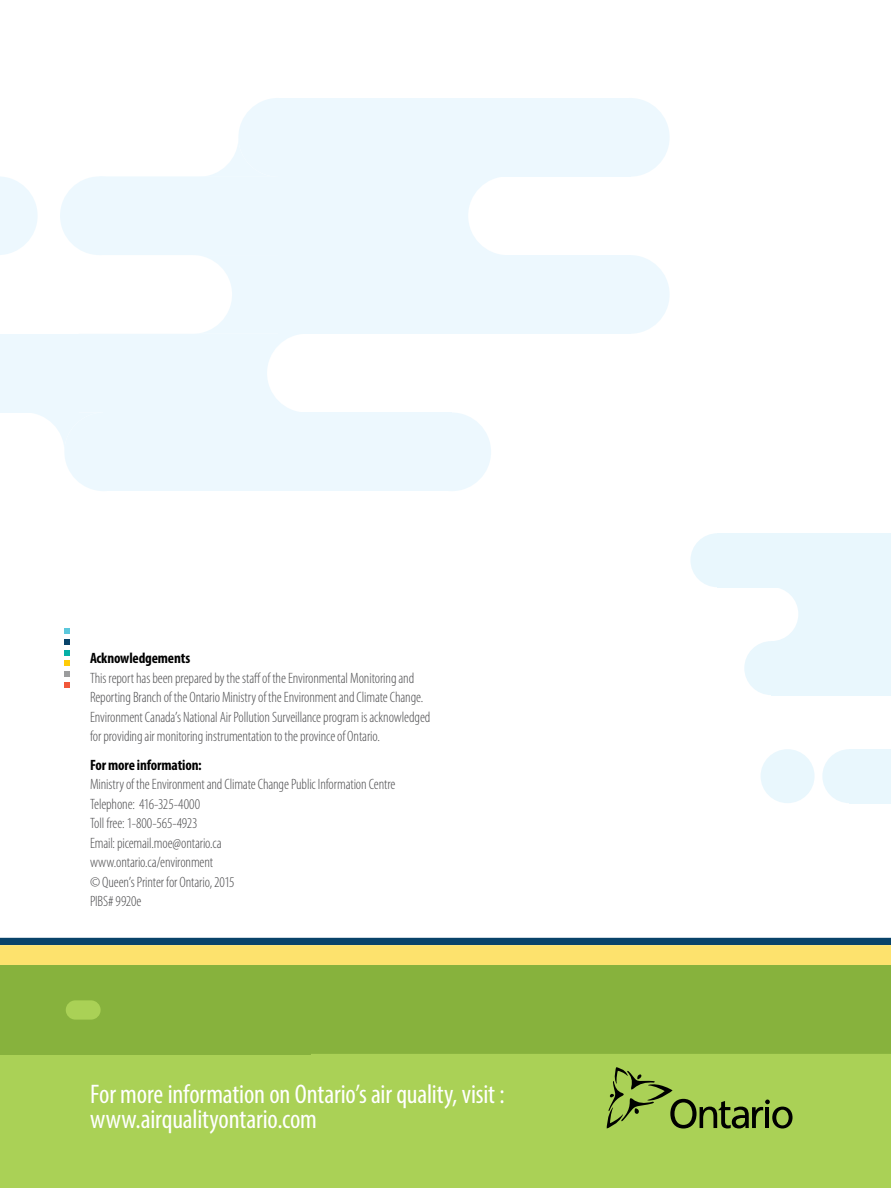
<style>
.page{position:relative;width:891px;height:1188px;background:#fff}
.page>*{position:absolute;margin:0;border:0;box-sizing:border-box;transform-origin:0 0}
.BackCover_Call-to-Ac{font:condensed 27px "Myriad Pro";letter-spacing:-.005em;color:#fff}
.Cover_body{font:300 condensed 15px/19.5px "Myriad Pro";letter-spacing:-.01em;color:#4d4d4f}
.body{font:700 condensed 15px "Myriad Pro";letter-spacing:-.01em;color:#000}
</style>
<div class="page">
<div style="left:690px;top:533px;width:54px;height:54px;background:#e9f7fd;border-radius:50%"></div>
<div style="left:744px;top:641px;width:54px;height:54px;background:#e9f7fd;border-radius:50%"></div>
<div style="left:822px;top:749px;width:54px;height:54px;background:#e9f7fd;border-radius:50%"></div>
<div style="left:761px;top:749px;width:54px;height:54px;background:#e9f7fd;border-radius:50%"></div>
<div style="left:717px;top:533px;width:174px;height:54px;background:#e9f7fd"></div>
<div style="left:771px;top:641px;width:120px;height:54px;background:#e9f7fd"></div>
<div style="left:849px;top:749px;width:42px;height:54px;background:#e9f7fd"></div>
<svg style="left:771px;top:587px;width:120px;height:54px"></svg>
<div style="left:278px;top:98px;width:352px;height:79px;background:#edf8fe"></div>
<div style="left:238px;top:98px;width:79px;height:79px;background:#edf8fe;border-radius:50%"></div>
<div style="left:591px;top:98px;width:79px;height:79px;background:#edf8fe;border-radius:50%"></div>
<div style="left:591px;top:255px;width:79px;height:79px;background:#edf8fe;border-radius:50%"></div>
<div style="left:278px;top:255px;width:352px;height:79px;background:#edf8fe"></div>
<div style="left:412px;top:412px;width:79px;height:79px;background:#edf8fe;border-radius:50%"></div>
<div style="left:64px;top:412px;width:79px;height:79px;background:#edf8fe;border-radius:50%"></div>
<div style="left:104px;top:412px;width:348px;height:79px;background:#edf8fe"></div>
<svg style="left:0;top:144px;width:500px;height:301px"></svg>
<div style="left:0;top:1054px;width:891px;height:134px;background:#aad156"></div>
<div style="left:311px;top:965px;width:580px;height:89px;background:#87b23d"></div>
<div style="left:0;top:938px;width:891px;height:7px;background:#094369"></div>
<div style="left:0;top:945px;width:891px;height:20px;background:#fde26d"></div>
<div style="left:0;top:965px;width:311px;height:89px;background:#87b23d"></div>
<div style="left:66px;top:1000px;width:35px;height:20px;background:#aad156;border-radius:10px"></div>
<svg style="left:607px;top:1067px;width:186px;height:62px;background:#8eaf48"></svg>
<svg style="left:65px;top:628px;width:5px;height:16px"></svg>
<svg style="left:65px;top:650px;width:5px;height:37px"></svg>
<p class="body" style="left:90px;top:649px;width:102px">Acknowledgements</p>
<p class="Cover_body" style="left:90px;top:668px;width:342px">This report has been prepared by the staff of the Environmental Monitoring and Reporting Branch of the Ontario Ministry of the Environment and Climate Change.<br>Environment Canada’s National Air Pollution Surveillance program is acknowledged for providing air monitoring instrumentation to the province of Ontario.</p>
<p class="body" style="left:90px;top:755px;width:113px">For more information:</p>
<p class="Cover_body" style="left:90px;top:775px;width:307px">Ministry of the Environment and Climate Change Public Information Centre Telephone: 416-325-4000<br>Toll free: 1-800-565-4923<br>Email: picemail.moe@ontario.ca<br>www.ontario.ca/environment<br>© Queen’s Printer for Ontario, 2015<br>PIBS# 9920e</p>
<p class="BackCover_Call-to-Ac" style="left:90px;top:1077px;width:416px">For more information on Ontario’s air quality, visit :</p>
<p class="BackCover_Call-to-Ac" style="left:90px;top:1103px;width:229px">www.airqualityontario.com</p>
</div>
